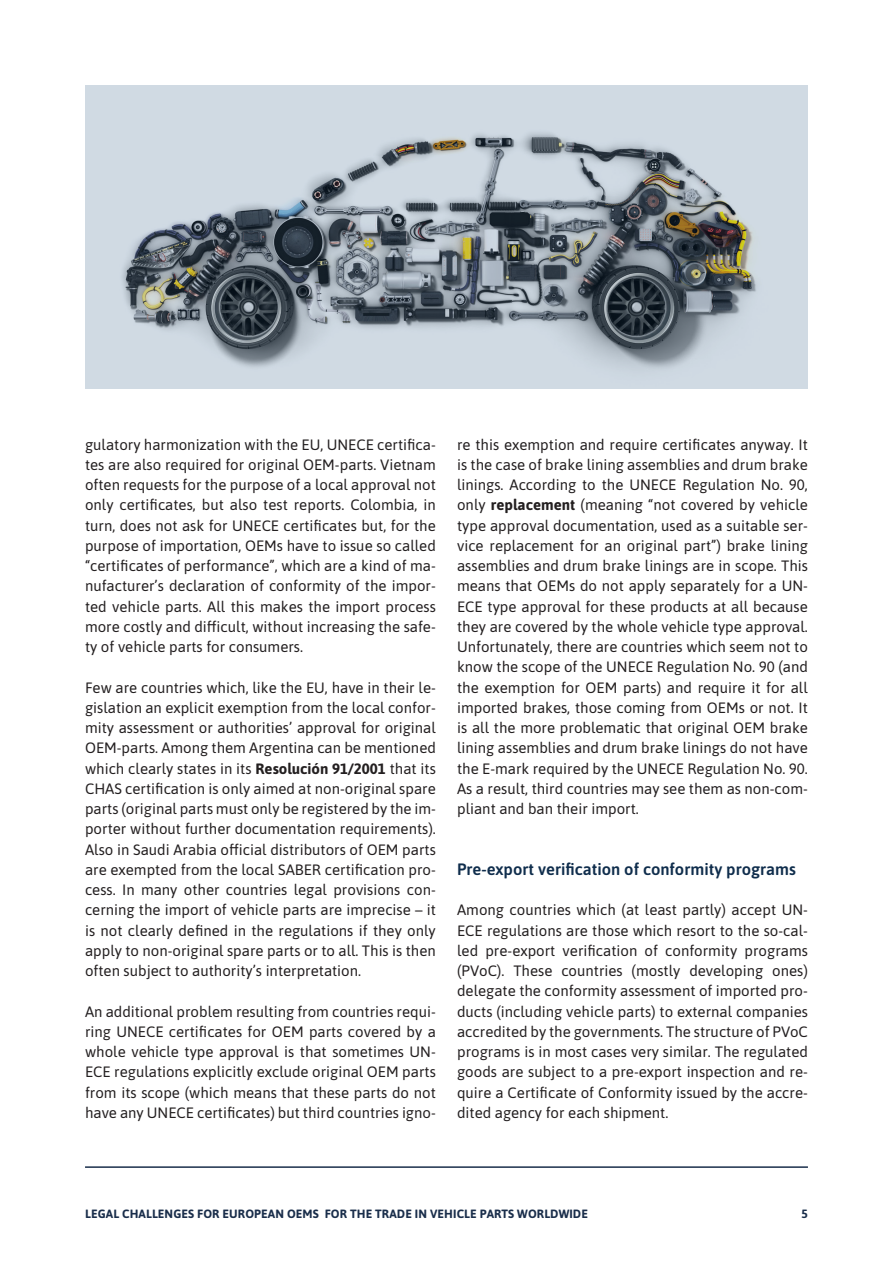
<style>
.page{position:relative;width:893px;height:1263px;background:#fff}
.page>*{position:absolute;margin:0;border:0;box-sizing:border-box;transform-origin:0 0}
.Absatzformat_1{font:600 16.5px "Asap";color:#0f2d4c}
.Absatzformat_1-2{font:15px/20.2px "Asap";color:#231f20;text-align:justify}
.t1{font:700 12px "Asap";letter-spacing:.01em;color:#1a2e4b}
.s1{font-weight:700}
</style>
<div class="page">
<svg style="left:85px;top:85px;width:723px;height:304px;background:#a5afb7"></svg>
<hr style="left:85px;top:1166px;width:723px;height:2px;background:#1a2e4b">
<p class="Absatzformat_1-2" style="left:85px;top:433px;width:352px">gulatory harmonization with the EU, UNECE certifica&shy;tes are also required for original OEM-parts. Vietnam often requests for the purpose of a local approval not only certificates, but also test reports. Colombia, in turn, does not ask for UNECE certificates but, for the purpose of importation, OEMs have to issue so called “certificates of performance”, which are a kind of ma&shy;nufacturer’s declaration of conformity of the impor&shy;ted vehicle parts. All this makes the import process more costly and difficult, without increasing the safe&shy;ty of vehicle parts for consumers.</p>
<p class="Absatzformat_1-2" style="left:85px;top:676px;width:352px">Few are countries which, like the EU, have in their le&shy;gislation an explicit exemption from the local confor&shy;mity assessment or authorities’ approval for original OEM-parts. Among them Argentina can be mentioned which clearly states in its <span class="s1">Resolución 91/2001</span> that its CHAS certification is only aimed at non-original spare parts (original parts must only be registered by the im&shy;porter without further documentation requirements).<br>Also in Saudi Arabia official distributors of OEM parts are exempted from the local SABER certification pro&shy;cess. In many other countries legal provisions con&shy;cerning the import of vehicle parts are imprecise – it is not clearly defined in the regulations if they only apply to non-original spare parts or to all. This is then often subject to authority’s interpretation.</p>
<p class="Absatzformat_1-2" style="left:85px;top:1000px;width:352px">An additional problem resulting from countries requi&shy;ring UNECE certificates for OEM parts covered by a whole vehicle type approval is that sometimes UN-ECE regulations explicitly exclude original OEM parts from its scope (which means that these parts do not have any UNECE certificates) but third countries igno-</p>
<p class="Absatzformat_1-2" style="left:457px;top:433px;width:352px">re this exemption and require certificates anyway. It is the case of brake lining assemblies and drum brake linings. According to the UNECE Regulation No. 90, only <span class="s1">replacement</span> (meaning “not covered by vehicle type approval documentation, used as a suitable ser&shy;vice replacement for an original part”) brake lining assemblies and drum brake linings are in scope. This means that OEMs do not apply separately for a UN-ECE type approval for these products at all because they are covered by the whole vehicle type approval.<br>Unfortunately, there are countries which seem not to know the scope of the UNECE Regulation No. 90 (and the exemption for OEM parts) and require it for all imported brakes, those coming from OEMs or not. It is all the more problematic that original OEM brake lining assemblies and drum brake linings do not have the E-mark required by the UNECE Regulation No. 90.<br>As a result, third countries may see them as non-com&shy;pliant and ban their import.</p>
<p class="Absatzformat_1" style="left:457px;top:857px;width:340px">Pre-export verification of conformity programs</p>
<p class="Absatzformat_1-2" style="left:457px;top:899px;width:352px">Among countries which (at least partly) accept UN-ECE regulations are those which resort to the so-cal&shy;led pre-export verification of conformity programs (PVoC). These countries (mostly developing ones) delegate the conformity assessment of imported pro&shy;ducts (including vehicle parts) to external companies accredited by the governments. The structure of PVoC programs is in most cases very similar. The regulated goods are subject to a pre-export inspection and re&shy;quire a Certificate of Conformity issued by the accre&shy;dited agency for each shipment.</p>
<p class="t1" style="left:85px;top:1205px;width:504px">LEGAL CHALLENGES FOR EUROPEAN OEMS FOR THE TRADE IN VEHICLE PARTS WORLDWIDE</p>
<p class="t1" style="left:801px;top:1205px;width:8px">5</p>
</div>
